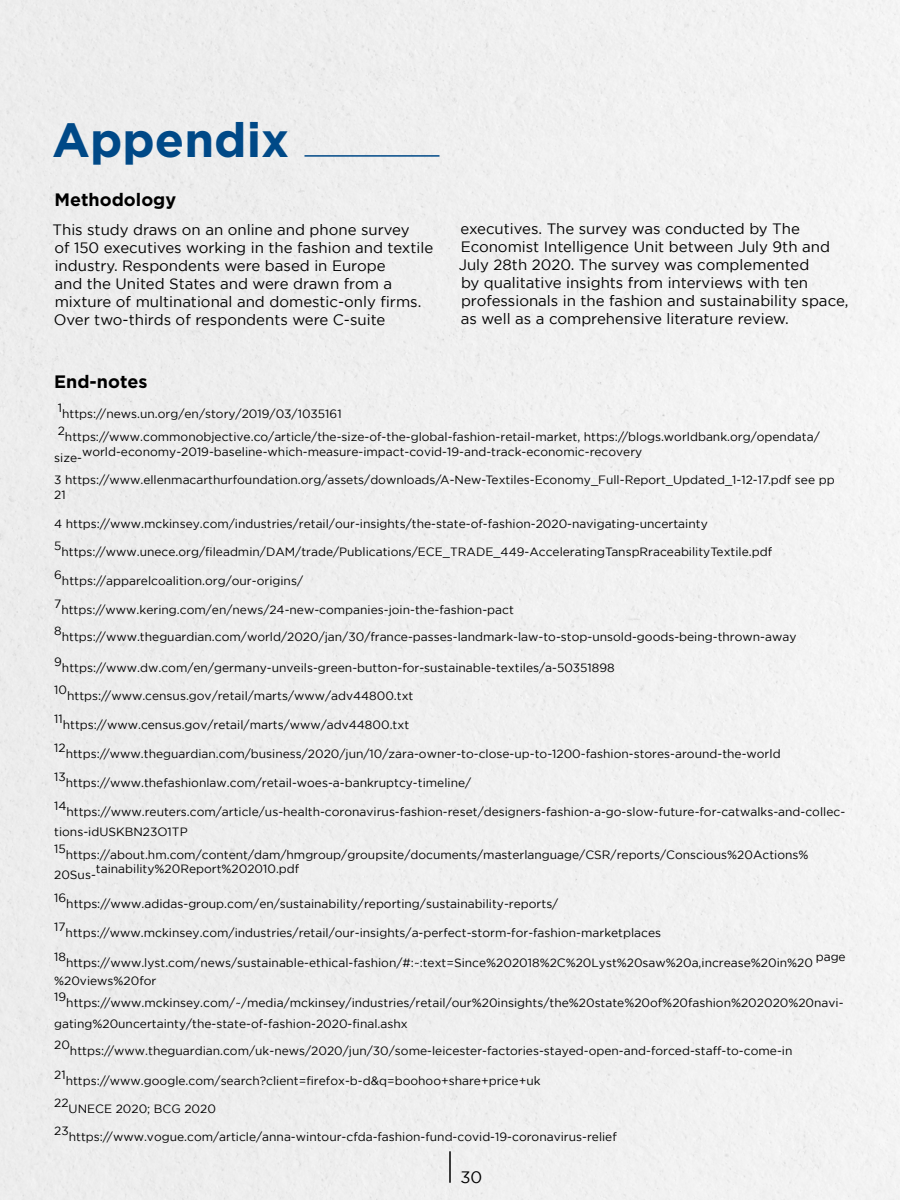
<style>
.page{position:relative;width:900px;height:1200px;background:#fff}
.page>*{position:absolute;margin:0;border:0;box-sizing:border-box;transform-origin:0 0}
.t1{font:700 48px "Gotham";color:#004987}
.t2{font:700 18px "Gotham";color:#000}
.t3{font:16.5px "Gotham";color:#000}
.t4{font:15px/18px "Gotham";color:#000}
.t5{font:12px/22.8px "Gotham";color:#000}
</style>
<div class="page">
<hr style="left:449px;top:1151px;width:2px;height:32px;background:#000">
<hr style="left:304px;top:155px;width:136px;height:2px;background:#004987">
<h1 class="t1" style="left:52px;top:108px;width:238px">Appendix</h1>
<h2 class="t2" style="left:55px;top:188px;width:123px">Methodology</h2>
<p class="t4" style="left:53px;top:220px;width:382px">This study draws on an online and phone survey<br>of 150 executives working in the fashion and textile industry. Respondents were based in Europe<br>and the United States and were drawn from a mixture of multinational and domestic-only firms.<br>Over two-thirds of respondents were C-suite</p>
<p class="t4" style="left:459px;top:220px;width:391px">executives. The survey was conducted by The Economist Intelligence Unit between July 9th and July 28th 2020. The survey was complemented<br>by qualitative insights from interviews with ten professionals in the fashion and sustainability space, as well as a comprehensive literature review.</p>
<h2 class="t2" style="left:54px;top:369px;width:95px">End-notes</h2>
<p class="t5" style="left:58px;top:397px;width:6px">1</p>
<p class="t5" style="left:58px;top:406px;width:285px;line-height:16.8px;text-indent:4px">https://news.un.org/en/story/2019/03/1035161<br>2</p>
<p class="t5" style="left:54px;top:427px;width:767px;line-height:20.4px;text-indent:11px">https://www.commonobjective.co/article/the-size-of-the-global-fashion-retail-market, https://blogs.worldbank.org/opendata/ size-</p>
<p class="t5" style="left:82px;top:440px;width:562px">world-economy-2019-baseline-which-measure-impact-covid-19-and-track-economic-recovery</p>
<p class="t5" style="left:54px;top:473px;width:782px;line-height:14.4px">3 https://www.ellenmacarthurfoundation.org/assets/downloads/A-New-Textiles-Economy_Full-Report_Updated_1-12-17.pdf see pp<br>21</p>
<p class="t5" style="left:54px;top:512px;width:655px">4 https://www.mckinsey.com/industries/retail/our-insights/the-state-of-fashion-2020-navigating-uncertainty<br>5</p>
<p class="t5" style="left:54px;top:541px;width:719px;text-indent:7px">https://www.unece.org/fileadmin/DAM/trade/Publications/ECE_TRADE_449-AcceleratingTanspRraceabilityTextile.pdf<br>6</p>
<p class="t5" style="left:62px;top:569px;width:243px">https://apparelcoalition.org/our-origins/</p>
<p class="t5" style="left:54px;top:592px;width:9px">7</p>
<p class="t5" style="left:54px;top:599px;width:461px;line-height:21.5px;text-indent:7px">https://www.kering.com/en/news/24-new-companies-join-the-fashion-pact<br>8</p>
<p class="t5" style="left:54px;top:625px;width:744px;line-height:24.2px;text-indent:8px">https://www.theguardian.com/world/2020/jan/30/france-passes-landmark-law-to-stop-unsold-goods-being-thrown-away<br>9</p>
<p class="t5" style="left:54px;top:656px;width:562px;text-indent:8px">https://www.dw.com/en/germany-unveils-green-button-for-sustainable-textiles/a-50351898<br>10</p>
<p class="t5" style="left:67px;top:685px;width:348px">https://www.census.gov/retail/marts/www/adv44800.txt</p>
<p class="t5" style="left:54px;top:707px;width:10px">11</p>
<p class="t5" style="left:54px;top:713px;width:357px;text-indent:9px">https://www.census.gov/retail/marts/www/adv44800.txt<br>12</p>
<p class="t5" style="left:54px;top:742px;width:728px;text-indent:11px">https://www.theguardian.com/business/2020/jun/10/zara-owner-to-close-up-to-1200-fashion-stores-around-the-world<br>13</p>
<p class="t5" style="left:54px;top:771px;width:419px;text-indent:12px">https://www.thefashionlaw.com/retail-woes-a-bankruptcy-timeline/<br>14</p>
<p class="t5" style="left:54px;top:801px;width:793px;line-height:20.4px;text-indent:12px">https://www.reuters.com/article/us-health-coronavirus-fashion-reset/designers-fashion-a-go-slow-future-for-catwalks-and-collec&shy;tions-idUSKBN23O1TP</p>
<p class="t5" style="left:54px;top:837px;width:13px">15</p>
<p class="t5" style="left:54px;top:844px;width:756px;line-height:20.4px;text-indent:12px">https://about.hm.com/content/dam/hmgroup/groupsite/documents/masterlanguage/CSR/reports/Conscious%20Actions%<br>20Sus-</p>
<p class="t5" style="left:96px;top:857px;width:205px">tainability%20Report%202010.pdf</p>
<p class="t5" style="left:54px;top:886px;width:14px">16</p>
<p class="t5" style="left:66px;top:892px;width:494px">https://www.adidas-group.com/en/sustainability/reporting/sustainability-reports/</p>
<p class="t5" style="left:54px;top:915px;width:13px">17</p>
<p class="t5" style="left:54px;top:920px;width:608px;line-height:24.2px;text-indent:11px">https://www.mckinsey.com/industries/retail/our-insights/a-perfect-storm-for-fashion-marketplaces<br>18</p>
<p class="t5" style="left:66px;top:951px;width:748px">https://www.lyst.com/news/sustainable-ethical-fashion/#:~:text=Since%202018%2C%20Lyst%20saw%20a,increase%20in%20</p>
<p class="t5" style="left:816px;top:945px;width:31px">page</p>
<p class="t5" style="left:54px;top:972px;width:104px;line-height:16.8px">%20views%20for<br>19</p>
<p class="t5" style="left:54px;top:993px;width:791px;line-height:20.7px;text-indent:12px">https://www.mckinsey.com/~/media/mckinsey/industries/retail/our%20insights/the%20state%20of%20fashion%202020%20navi&shy;gating%20uncertainty/the-state-of-fashion-2020-final.ashx<br>20</p>
<p class="t5" style="left:70px;top:1039px;width:724px">https://www.theguardian.com/uk-news/2020/jun/30/some-leicester-factories-stayed-open-and-forced-staff-to-come-in</p>
<p class="t5" style="left:54px;top:1063px;width:13px">21</p>
<p class="t5" style="left:54px;top:1069px;width:488px;line-height:22.4px;text-indent:11px">https://www.google.com/search?client=firefox-b-d&amp;q=boohoo+share+price+uk<br>22</p>
<p class="t5" style="left:54px;top:1097px;width:163px;line-height:22.4px;text-indent:14px">UNECE 2020; BCG 2020<br>23</p>
<p class="t5" style="left:69px;top:1125px;width:550px">https://www.vogue.com/article/anna-wintour-cfda-fashion-fund-covid-19-coronavirus-relief</p>
<h3 class="t3" style="left:460px;top:1168px;width:23px">30</h3>
</div>
